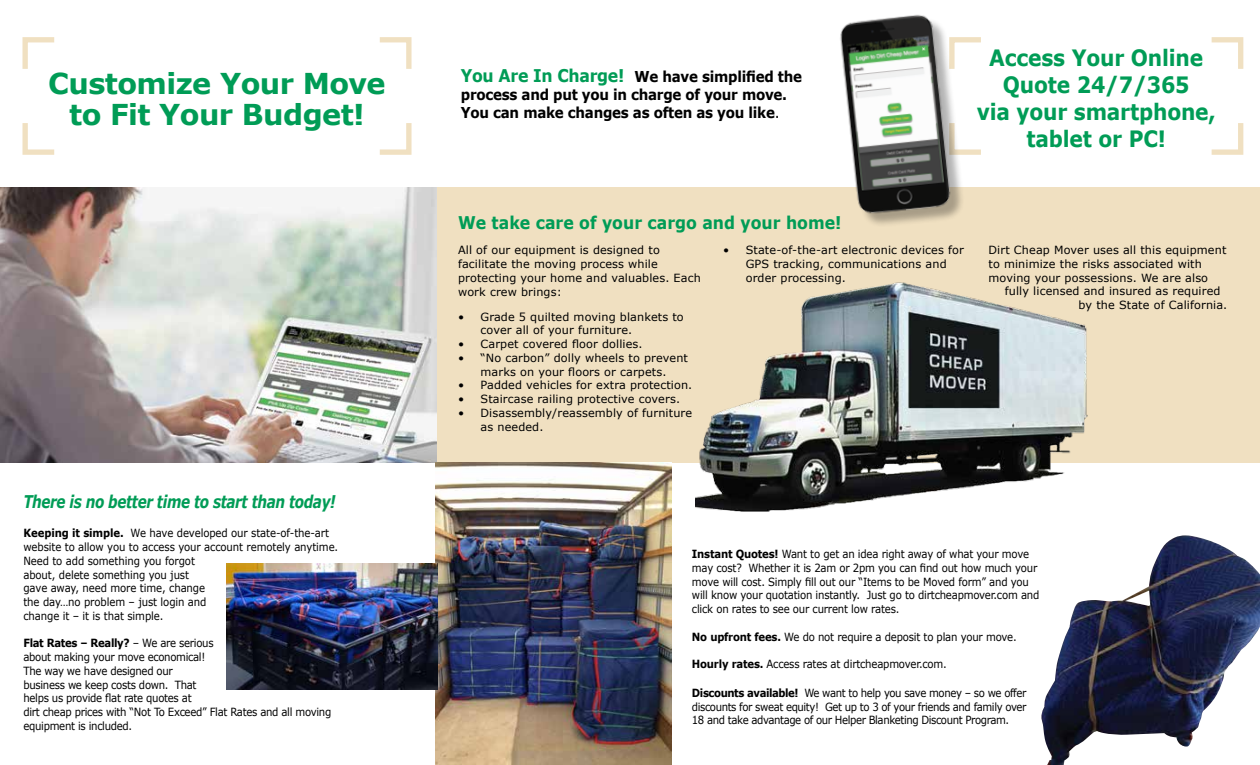
<style>
.page{position:relative;width:1260px;height:765px;background:#fff}
.page>*{position:absolute;margin:0;border:0;box-sizing:border-box;transform-origin:0 0}
.t1{font:700 28.75px/31.2px "Verdana";letter-spacing:-.02em;color:#009c56;text-align:center}
.t2{font:700 22.5px/27px "Verdana";letter-spacing:-.01em;color:#009c56;text-align:center;scale:.9 1}
.t3{font:italic 700 17.5px "Verdana";letter-spacing:-.03em;color:#009c56;scale:.78 1}
.t4{font:700 17.5px "Verdana";color:#009c56;scale:.9 1}
.t5{font:700 15px/18px "Verdana";letter-spacing:-.02em;color:#000;scale:.9 1}
.t6{font:11.25px/13.8px "Verdana";letter-spacing:-.01em;color:#000;scale:.9 1}
.t7{font:11.25px/13.8px "Verdana";letter-spacing:.01em;color:#000}
.t8{font:11.25px/13.8px "Verdana";letter-spacing:-.03em;color:#000;scale:.9 1}
.s1{font-weight:700}
.s2{font-size:17.5px;color:#009c56}
.s3{font-weight:400}
</style>
<div class="page">
<img style="left:0;top:187px;width:438px;height:276px">
<div style="left:438px;top:187px;width:822px;height:276px;background:#f0e0c1"></div>
<img style="left:1041px;top:535px;width:219px;height:230px">
<svg style="left:22px;top:37px;width:33px;height:32px"></svg>
<svg style="left:965px;top:37px;width:16px;height:6px"></svg>
<svg style="left:379px;top:123px;width:33px;height:32px"></svg>
<svg style="left:1211px;top:123px;width:33px;height:32px"></svg>
<svg style="left:22px;top:123px;width:33px;height:32px"></svg>
<svg style="left:965px;top:149px;width:16px;height:6px"></svg>
<svg style="left:379px;top:37px;width:33px;height:32px"></svg>
<svg style="left:1211px;top:37px;width:33px;height:32px"></svg>
<div style="left:843px;top:17px;width:122px;height:210px;background:#000;opacity:.3"></div>
<img style="left:840px;top:14px;width:119px;height:209px">
<img style="left:435px;top:463px;width:237px;height:302px">
<img style="left:226px;top:563px;width:212px;height:127px">
<img style="left:695px;top:282px;width:399px;height:256px">
<h1 class="t1" style="left:48px;top:67px;width:339px">Customize Your Move to Fit Your Budget!</h1>
<h3 class="t3" style="left:23px;top:490px;width:402px">There is no better time to start than today!</h3>
<p class="t6" style="left:23px;top:526px;width:351px"><span class="s1">Keeping it simple.</span> We have developed our state-of-the-art website to allow you to access your account remotely anytime.<br>Need to add something you forgot<br>about, delete something you just<br>gave away, need more time, change<br>the day…no problem – just login and<br>change it – it is that simple.</p>
<p class="t8" style="left:23px;top:636px;width:344px"><span class="s1">Flat Rates – Really?</span> – We are serious<br>about making your move economical!<br>The way we have designed our<br>business we keep costs down. That<br>helps us provide flat rate quotes at<br>dirt cheap prices with “Not To Exceed” Flat Rates and all moving equipment is included.</p>
<h3 class="t5" style="left:461px;top:67px;width:381px"><span class="s2">You Are In Charge!</span> We have simplified the process and put you in charge of your move.<br>You can make changes as often as you like<span class="s3">.</span></h3>
<h2 class="t2" style="left:977px;top:44px;width:267px">Access Your Online<br>Quote 24/7/365<br>via your smartphone, tablet or PC!</h2>
<h3 class="t4" style="left:458px;top:211px;width:428px">We take care of your cargo and your home!</h3>
<p class="t7" style="left:458px;top:243px;width:244px">All of our equipment is designed to facilitate the moving process while protecting your home and valuables. Each work crew brings:</p>
<p class="t7" style="left:481px;top:309px;width:205px;text-indent:-22px">• Grade 5 quilted moving blankets to cover all of your furniture.</p>
<p class="t7" style="left:458px;top:337px;width:186px">• Carpet covered floor dollies.</p>
<p class="t7" style="left:458px;top:351px;width:232px;text-align:center">• “No carbon” dolly wheels to prevent marks on your floors or carpets.</p>
<p class="t7" style="left:458px;top:378px;width:236px">• Padded vehicles for extra protection.</p>
<p class="t7" style="left:458px;top:392px;width:224px">• Staircase railing protective covers.</p>
<p class="t7" style="left:481px;top:406px;width:213px;text-indent:-22px">• Disassembly/reassembly of furniture as needed.</p>
<p class="t7" style="left:746px;top:243px;width:220px;text-indent:-22px">• State-of-the-art electronic devices for<br>GPS tracking, communications and order processing.</p>
<p class="t7" style="left:988px;top:243px;width:239px">Dirt Cheap Mover uses all this equipment to minimize the risks associated with moving your possessions. We are also</p>
<p class="t7" style="left:1078px;top:284px;width:150px;text-indent:-74px">fully licensed and insured as required by the State of California.</p>
<p class="t6" style="left:692px;top:547px;width:388px"><span class="s1">Instant Quotes!</span> Want to get an idea right away of what your move may cost? Whether it is 2am or 2pm you can find out how much your move will cost. Simply fill out our “Items to be Moved form” and you will know your quotation instantly. Just go to dirtcheapmover.com and click on rates to see our current low rates.</p>
<p class="t6" style="left:692px;top:629px;width:362px"><span class="s1">No upfront fees.</span> We do not require a deposit to plan your move.</p>
<p class="t6" style="left:692px;top:657px;width:285px"><span class="s1">Hourly rates.</span> Access rates at dirtcheapmover.com.</p>
<p class="t6" style="left:692px;top:686px;width:373px;text-align:justify"><span class="s1">Discounts available!</span> We want to help you save money – so we offer discounts for sweat equity! Get up to 3 of your friends and family over 18 and take advantage of our Helper Blanketing Discount Program.</p>
</div>
